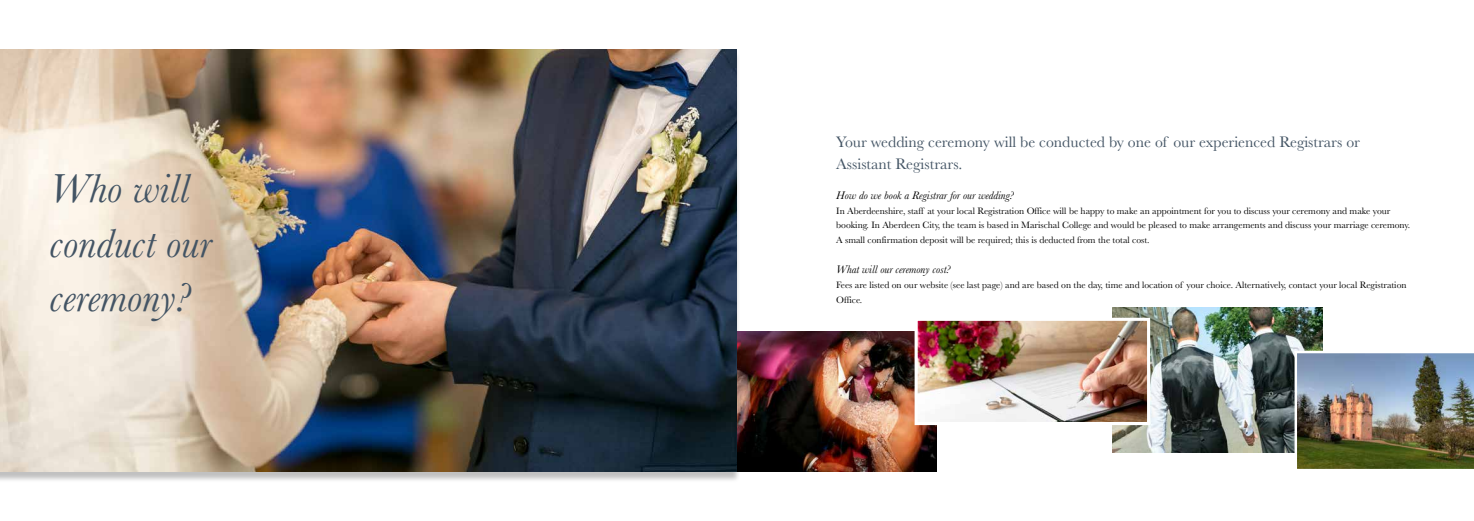
<style>
.page{position:relative;width:1474px;height:521px;background:#fff}
.page>*{position:absolute;margin:0;border:0;box-sizing:border-box;transform-origin:0 0}
.t1{font:italic 42px/54.7px "Baskerville";color:#435464}
.t2{font:15.75px/21.9px "Baskerville";color:#435464}
.t3{font:italic 11.38px "Baskerville";color:#000}
.t4{font:9.62px/14.9px "Baskerville";color:#000}
</style>
<div class="page">
<div style="left:0;top:51px;width:740px;height:431px;background:#000;opacity:.25"></div>
<img style="left:0;top:50px;width:737px;height:421px">
<img style="left:737px;top:332px;width:199px;height:139px">
<img style="left:1112px;top:308px;width:210px;height:145px">
<img style="left:918px;top:322px;width:228px;height:99px">
<div style="left:914px;top:318px;width:236px;height:107px;border:3px solid #fff"></div>
<img style="left:1294px;top:351px;width:179px;height:118px">
<h1 class="t1" style="left:50px;top:161px;width:163px">Who will conduct our ceremony?</h1>
<h2 class="t2" style="left:836px;top:131px;width:525px">Your wedding ceremony will be conducted by one of our experienced Registrars or<br>Assistant Registrars.</h2>
<p class="t3" style="left:836px;top:187px;width:179px">How do we book a Registrar for our wedding?</p>
<p class="t4" style="left:836px;top:203px;width:575px">In Aberdeenshire, staff at your local Registration Office will be happy to make an appointment for you to discuss your ceremony and make your booking. In Aberdeen City, the team is based in Marischal College and would be pleased to make arrangements and discuss your marriage ceremony.<br>A small confirmation deposit will be required; this is deducted from the total cost.</p>
<p class="t3" style="left:836px;top:262px;width:116px">What will our ceremony cost?</p>
<p class="t4" style="left:836px;top:277px;width:572px">Fees are listed on our website (see last page) and are based on the day, time and location of your choice. Alternatively, contact your local Registration<br>Office.</p>
</div>
